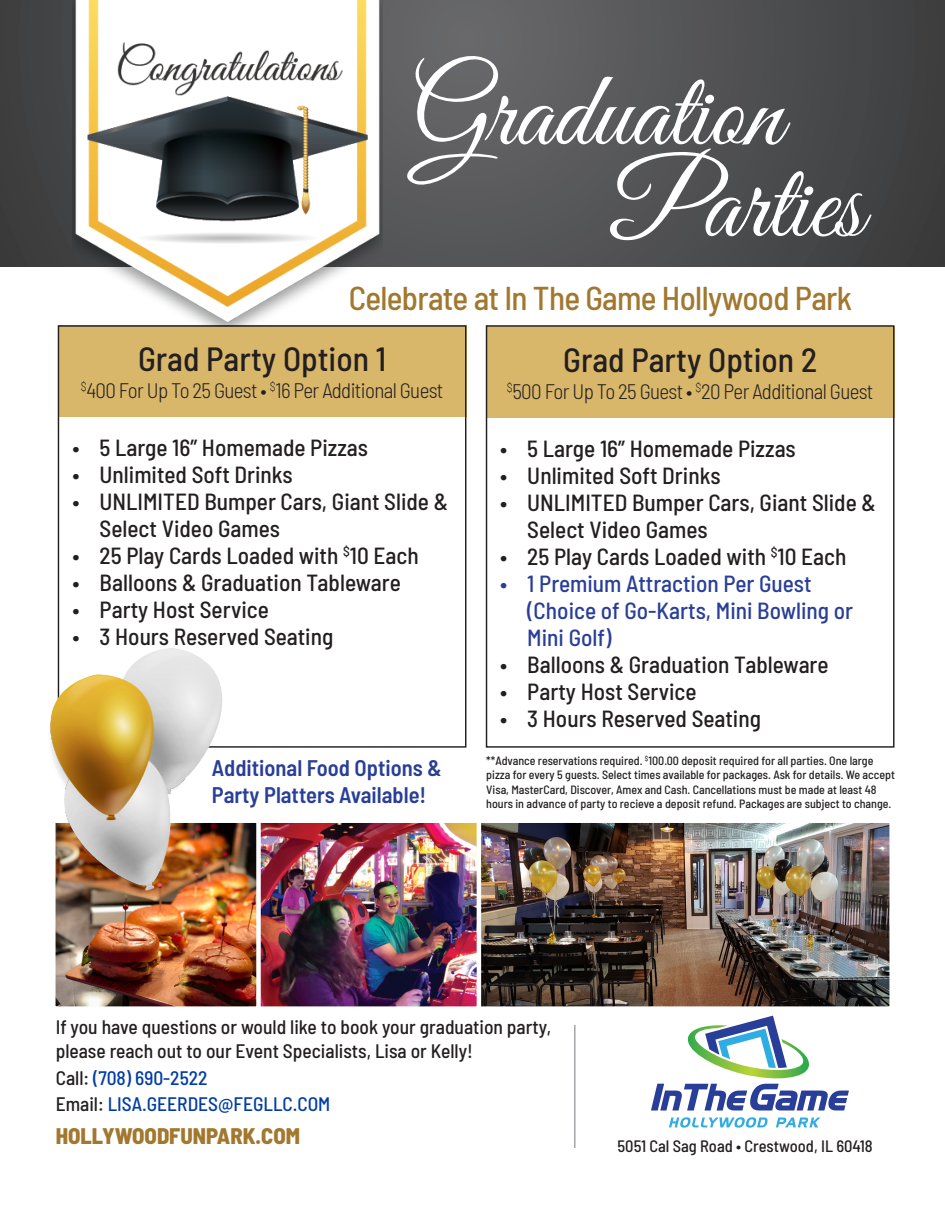
<style>
.page{position:relative;width:945px;height:1215px;background:#fff}
.page>*{position:absolute;margin:0;border:0;box-sizing:border-box;transform-origin:0 0}
.t1{font:108px "Great Vibes";color:#fff}
.t2{font:500 semi-condensed 33.45px "Barlow";color:#231f20}
.t3{font:500 semi-condensed 33px "Barlow";letter-spacing:-.02em;color:#a17830}
.t4{font:500 semi-condensed 23.25px/27px "Barlow";color:#231f20}
.t5{font:500 semi-condensed 23.25px/27px "Barlow";color:#293e98}
.t6{font:600 semi-condensed 22.5px "Barlow";color:#293e98}
.t7{font:800 semi-condensed 22.5px "Barlow";color:#a1782e}
.t8{font:300 semi-condensed 21px "Barlow";letter-spacing:-.03em;color:#231f20}
.t9{font:500 semi-condensed 19.5px/24px "Barlow";color:#231f20}
.t10{font:500 semi-condensed 19.5px "Barlow";color:#003da5}
.t11{font:500 semi-condensed 16.5px "Barlow";color:#231f20}
.t12{font:500 semi-condensed 12px/14.4px "Barlow";color:#231f20}
.s1{color:#231f20}
</style>
<div class="page">
<svg style="left:0;top:0;width:945px;height:266px;background:#4f5052"></svg>
<div style="left:58px;top:326px;width:408px;height:91px;background:#d8b76a"></div>
<img style="left:481px;top:823px;width:408px;height:183px">
<div style="left:472px;top:818px;width:422px;height:193px;border:4px solid #fff"></div>
<img style="left:56px;top:823px;width:420px;height:183px">
<div style="left:255px;top:818px;width:226px;height:193px;border:4px solid #fff"></div>
<div style="left:51px;top:818px;width:210px;height:193px;border:4px solid #fff"></div>
<svg style="left:651px;top:1016px;width:198px;height:95px"></svg>
<svg style="left:669px;top:1117px;width:99px;height:11px"></svg>
<svg style="left:776px;top:1118px;width:44px;height:9px"></svg>
<hr style="left:574px;top:1025px;width:2px;height:123px;background:#a4a5a9">
<img style="left:73px;top:0;width:310px;height:326px">
<div style="left:486px;top:326px;width:409px;height:91px;background:#d8b76a"></div>
<img style="left:50px;top:623px;width:228px;height:281px">
<p class="t1" style="left:412px;top:53px;width:372px">Graduation</p>
<p class="t1" style="left:613px;top:144px;width:252px">Parties</p>
<p class="t3" style="left:349px;top:274px;width:505px">Celebrate at In The Game Hollywood Park</p>
<p class="t2" style="left:138px;top:335px;width:250px">Grad Party Option 1</p>
<p class="t8" style="left:81px;top:376px;width:364px"><sup>$</sup>400 For Up To 25 Guest • <sup>$</sup>16 Per Additional Guest</p>
<p class="t4" style="left:73px;top:432px;width:297px">• 5 Large 16” Homemade Pizzas</p>
<p class="t4" style="left:73px;top:459px;width:222px">• Unlimited Soft Drinks</p>
<p class="t4" style="left:100px;top:486px;width:350px;text-indent:-27px">• UNLIMITED Bumper Cars, Giant Slide &amp;<br>Select Video Games</p>
<p class="t4" style="left:73px;top:540px;width:348px">• 25 Play Cards Loaded with <sup>$</sup>10 Each</p>
<p class="t4" style="left:73px;top:567px;width:330px">• Balloons &amp; Graduation Tableware</p>
<p class="t4" style="left:73px;top:594px;width:198px">• Party Host Service</p>
<p class="t4" style="left:73px;top:621px;width:262px">• 3 Hours Reserved Seating</p>
<p class="t6" style="left:212px;top:752px;width:231px">Additional Food Options &amp;</p>
<p class="t6" style="left:212px;top:779px;width:216px">Party Platters Available!</p>
<p class="t2" style="left:563px;top:335px;width:255px">Grad Party Option 2</p>
<p class="t8" style="left:507px;top:376px;width:368px"><sup>$</sup>500 For Up To 25 Guest • <sup>$</sup>20 Per Additional Guest</p>
<p class="t4" style="left:500px;top:433px;width:297px">• 5 Large 16” Homemade Pizzas</p>
<p class="t4" style="left:500px;top:460px;width:222px">• Unlimited Soft Drinks</p>
<p class="t4" style="left:527px;top:487px;width:350px;text-indent:-27px">• UNLIMITED Bumper Cars, Giant Slide &amp;<br>Select Video Games</p>
<p class="t4" style="left:500px;top:541px;width:348px">• 25 Play Cards Loaded with <sup>$</sup>10 Each</p>
<p class="t5" style="left:527px;top:568px;width:327px;text-indent:-27px">• 1 Premium Attraction Per Guest (Choice of Go-Karts, Mini Bowling or<br>Mini Golf)</p>
<p class="t4" style="left:500px;top:649px;width:330px">• Balloons &amp; Graduation Tableware</p>
<p class="t4" style="left:500px;top:676px;width:198px">• Party Host Service</p>
<p class="t4" style="left:500px;top:703px;width:262px">• 3 Hours Reserved Seating</p>
<p class="t12" style="left:486px;top:753px;width:410px">**Advance reservations required. <sup>$</sup>100.00 deposit required for all parties. One large pizza for every 5 guests. Select times available for packages. Ask for details. We accept Visa, MasterCard, Discover, Amex and Cash. Cancellations must be made at least 48 hours in advance of party to recieve a deposit refund. Packages are subject to change.</p>
<p class="t9" style="left:56px;top:1014px;width:497px">If you have questions or would like to book your graduation party, please reach out to our Event Specialists, Lisa or Kelly!</p>
<p class="t10" style="left:56px;top:1064px;width:153px"><span class="s1">Call:</span> (708) 690-2522</p>
<p class="t10" style="left:56px;top:1090px;width:276px"><span class="s1">Email:</span> LISA.GEERDES@FEGLLC.COM</p>
<p class="t7" style="left:56px;top:1120px;width:246px">HOLLYWOODFUNPARK.COM</p>
<p class="t11" style="left:618px;top:1134px;width:257px">5051 Cal Sag Road • Crestwood, IL 60418</p>
</div>
